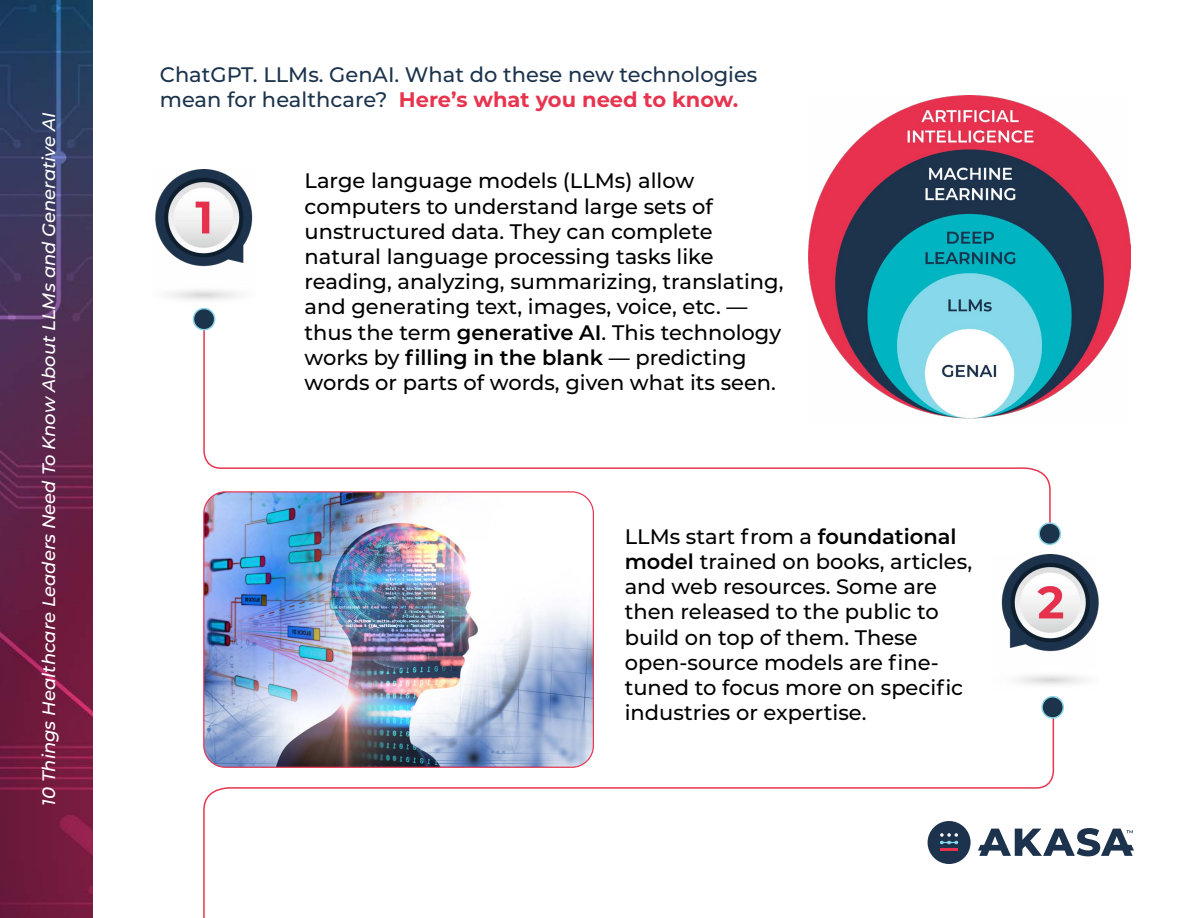
<style>
.page{position:relative;width:1188px;height:918px;background:#fff}
.page>*{position:absolute;margin:0;border:0;box-sizing:border-box;transform-origin:0 0}
.t1{font:500 21px/25.2px "Montserrat";color:#000}
.t2{font:500 21px/25.2px "Montserrat";color:#1c334c}
.t3{font:italic 500 18px "Montserrat";color:#fff}
.s1{font-weight:700;color:#e7344f}
.s2{font-weight:600}
</style>
<div class="page">
<img style="left:0;top:0;width:93px;height:918px">
<svg style="left:1056px;top:828px;width:78px;height:28px"></svg>
<img style="left:155px;top:170px;width:98px;height:130px">
<img style="left:808px;top:95px;width:323px;height:302px">
<svg style="left:202px;top:320px;width:849px;height:226px"></svg>
<div style="left:193px;top:309px;width:22px;height:21px;background:#1c334c;border-radius:50%"></div>
<div style="left:193px;top:308px;width:22px;height:22px;border:2px solid #89d4e4;border-radius:50%"></div>
<svg style="left:203px;top:714px;width:853px;height:204px"></svg>
<div style="left:1042px;top:697px;width:21px;height:21px;background:#1c334c;border-radius:50%"></div>
<div style="left:1041px;top:696px;width:23px;height:23px;border:2px solid #89d4e4;border-radius:50%"></div>
<img style="left:1001px;top:555px;width:98px;height:130px">
<div style="left:1039px;top:523px;width:21px;height:21px;background:#1c334c;border-radius:50%"></div>
<div style="left:1038px;top:522px;width:23px;height:23px;border:2px solid #89d4e4;border-radius:50%"></div>
<img style="left:204px;top:492px;width:389px;height:275px">
<div style="left:203px;top:491px;width:391px;height:277px;border:1px solid #e7344f;border-radius:22px"></div>
<p class="t3" style="left:36px;top:806px;width:695px;rotate:-90deg">10 Things Healthcare Leaders Need To Know About LLMs and Generative AI</p>
<p class="t2" style="left:160px;top:61px;width:599px">ChatGPT. LLMs. GenAI. What do these new technologies mean for healthcare? <span class="s1">Here’s what you need to know.</span></p>
<p class="t1" style="left:305px;top:167px;width:481px">Large language models (LLMs) allow computers to understand large sets of unstructured data. They can complete natural language processing tasks like reading, analyzing, summarizing, translating, and generating text, images, voice, etc. — thus the term <span class="s2">generative AI</span>. This technology works by <span class="s2">filling in the blank</span> — predicting words or parts of words, given what its seen.</p>
<p class="t1" style="left:625px;top:523px;width:349px">LLMs start from a <span class="s2">foundational model</span> trained on books, articles, and web resources. Some are then released to the public to build on top of them. These open-source models are fine&shy;tuned to focus more on specific industries or expertise.</p>
</div>
